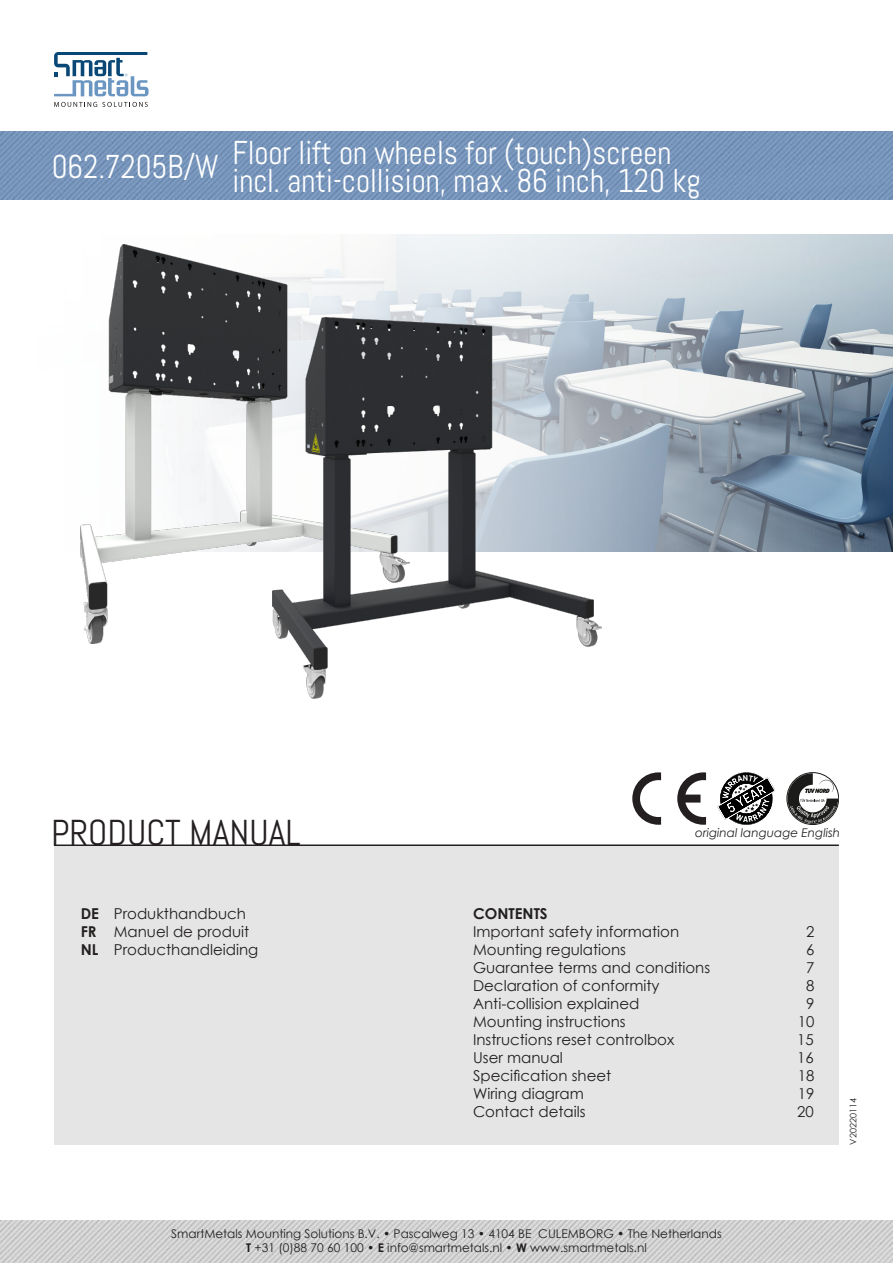
<style>
.page{position:relative;width:893px;height:1263px;background:#fff}
.page>*{position:absolute;margin:0;border:0;box-sizing:border-box;transform-origin:0 0}
.t1{font:36px "Abel";color:#231f20}
.t2{font:33px "Abel";color:#fff;scale:.94 1}
.Paragraph_Style_1{font:15px/18px "Century Gothic";color:#231f20}
.t3{font:700 15px "Century Gothic";color:#231f20}
.t4{font:12px/14.4px "Century Gothic";color:#231f20;text-align:center}
.t5{font:italic 12px "Century Gothic";color:#231f20}
.t6{font:9px "Century Gothic";color:#231f20}
.s1{font-weight:700}
</style>
<div class="page">
<img style="left:0;top:132px;width:893px;height:68px">
<img style="left:0;top:1220px;width:893px;height:43px">
<svg style="left:54px;top:102px;width:94px;height:5px"></svg>
<svg style="left:54px;top:52px;width:95px;height:44px"></svg>
<img style="left:80px;top:235px;width:813px;height:316px">
<img style="left:81px;top:245px;width:329px;height:399px">
<div style="left:54px;top:846px;width:785px;height:299px;background:#e4e5e4"></div>
<hr style="left:54px;top:844px;width:785px;height:2px;background:#231f20">
<img style="left:272px;top:318px;width:329px;height:381px">
<svg style="left:787px;top:773px;width:51px;height:51px"></svg>
<svg style="left:632px;top:772px;width:29px;height:53px"></svg>
<svg style="left:677px;top:772px;width:29px;height:53px"></svg>
<svg style="left:718px;top:772px;width:57px;height:53px"></svg>
<h2 class="t2" style="left:52px;top:146px;width:179px">062.7205B/W</h2>
<h2 class="t2" style="left:233px;top:132px;width:468px">Floor lift on wheels for (touch)screen</h2>
<h2 class="t2" style="left:233px;top:160px;width:499px">incl. anti-collision, max. 86 inch, 120 kg</h2>
<h1 class="t1" style="left:51px;top:809px;width:251px">PRODUCT MANUAL</h1>
<p class="t5" style="left:695px;top:824px;width:146px">original language English</p>
<p class="Paragraph_Style_1" style="left:81px;top:904px;width:179px"><span class="s1">DE</span> Produkthandbuch<br><span class="s1">FR</span> Manuel de produit<br><span class="s1">NL</span> Producthandleiding</p>
<p class="t3" style="left:473px;top:902px;width:76px">CONTENTS</p>
<p class="Paragraph_Style_1" style="left:473px;top:922px;width:208px">Important safety information</p>
<p class="Paragraph_Style_1" style="left:806px;top:922px;width:10px">2</p>
<p class="Paragraph_Style_1" style="left:473px;top:940px;width:154px">Mounting regulations</p>
<p class="Paragraph_Style_1" style="left:806px;top:940px;width:10px">6</p>
<p class="Paragraph_Style_1" style="left:473px;top:958px;width:239px">Guarantee terms and conditions</p>
<p class="Paragraph_Style_1" style="left:806px;top:958px;width:10px">7</p>
<p class="Paragraph_Style_1" style="left:473px;top:976px;width:188px">Declaration of conformity</p>
<p class="Paragraph_Style_1" style="left:806px;top:976px;width:10px">8</p>
<p class="Paragraph_Style_1" style="left:473px;top:994px;width:168px">Anti-collision explained</p>
<p class="Paragraph_Style_1" style="left:806px;top:994px;width:10px">9</p>
<p class="Paragraph_Style_1" style="left:473px;top:1012px;width:154px">Mounting instructions</p>
<p class="Paragraph_Style_1" style="left:798px;top:1012px;width:18px">10</p>
<p class="Paragraph_Style_1" style="left:473px;top:1030px;width:203px">Instructions reset controlbox</p>
<p class="Paragraph_Style_1" style="left:797px;top:1030px;width:18px">15</p>
<p class="Paragraph_Style_1" style="left:473px;top:1048px;width:91px">User manual</p>
<p class="Paragraph_Style_1" style="left:797px;top:1048px;width:18px">16</p>
<p class="Paragraph_Style_1" style="left:473px;top:1066px;width:140px">Specification sheet</p>
<p class="Paragraph_Style_1" style="left:798px;top:1066px;width:18px">18</p>
<p class="Paragraph_Style_1" style="left:473px;top:1084px;width:112px">Wiring diagram</p>
<p class="Paragraph_Style_1" style="left:798px;top:1084px;width:18px">19</p>
<p class="Paragraph_Style_1" style="left:473px;top:1102px;width:114px">Contact details</p>
<p class="Paragraph_Style_1" style="left:797px;top:1102px;width:18px">20</p>
<p class="Paragraph_Style_1" style="left:472px;top:923px;width:119px">Product manual</p>
<p class="Paragraph_Style_1" style="left:805px;top:923px;width:10px;text-align:justify">1<br>2<br>3<br>4</p>
<p class="Paragraph_Style_1" style="left:472px;top:995px;width:154px">Mounting instructio s</p>
<p class="Paragraph_Style_1" style="left:805px;top:995px;width:10px">5</p>
<p class="Paragraph_Style_1" style="left:472px;top:1013px;width:91px">User manual</p>
<p class="Paragraph_Style_1" style="left:805px;top:1013px;width:10px">1<br>4</p>
<p class="Paragraph_Style_1" style="left:472px;top:1049px;width:140px">Sp cification sheet</p>
<p class="Paragraph_Style_1" style="left:805px;top:1049px;width:10px">5</p>
<p class="Paragraph_Style_1" style="left:472px;top:1067px;width:114px">Contact details</p>
<p class="Paragraph_Style_1" style="left:805px;top:1067px;width:10px">6</p>
<p class="t6" style="left:847px;top:1145px;width:48px;rotate:-90deg">V20220114</p>
<p class="t4" style="left:171px;top:1226px;width:552px">SmartMetals Mounting Solutions B.V. • Pascalweg 13 • 4104 BE CULEMBORG • The Netherlands<br><span class="s1">T</span> +31 (0)88 70 60 100 • <span class="s1">E</span> info@smartmetals.nl • <span class="s1">W</span> www.smartmetals.nl</p>
</div>
